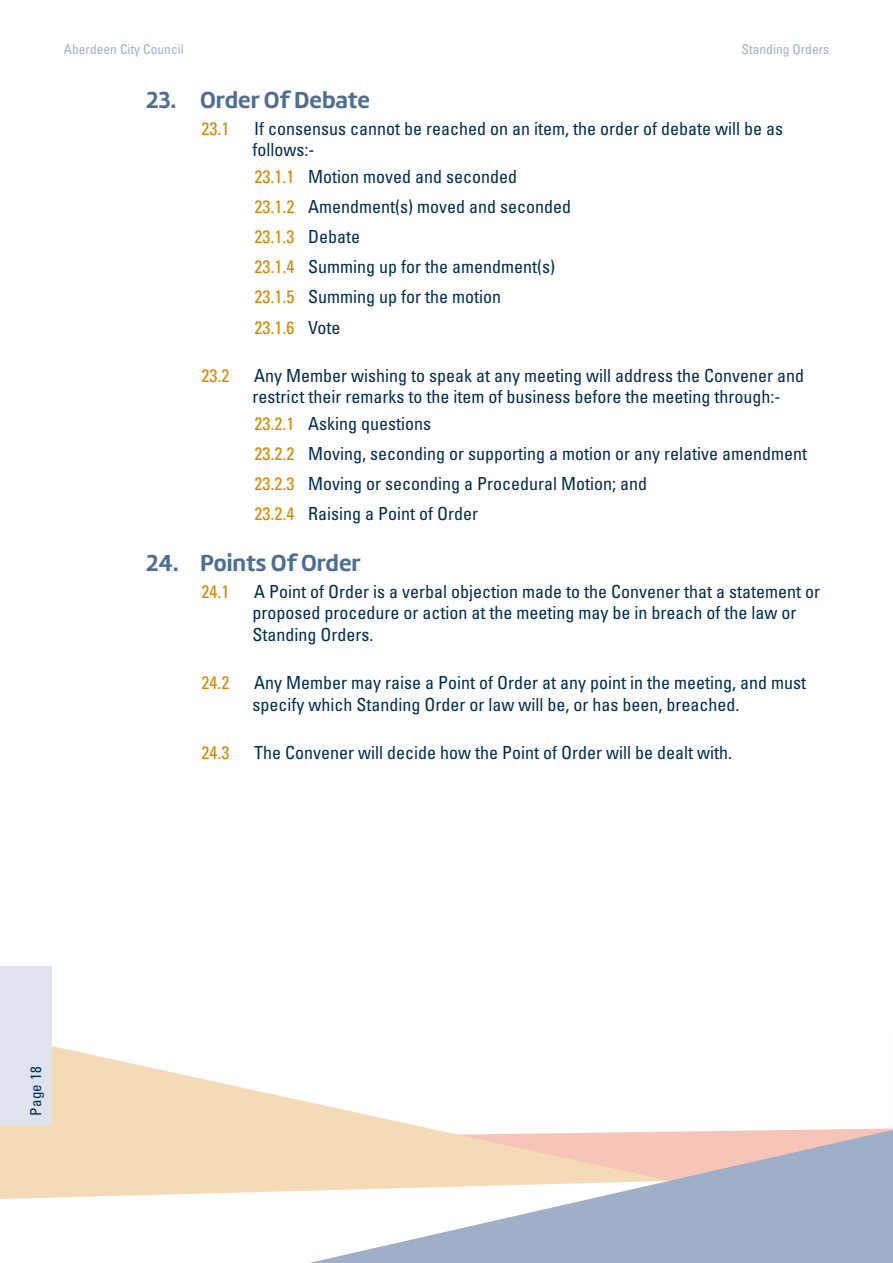
<style>
.page{position:relative;width:893px;height:1263px;background:#fff}
.page>*{position:absolute;margin:0;border:0;box-sizing:border-box;transform-origin:0 0}
.t1{font:700 24px "Marine";color:#4d6e92}
.t2{font:condensed 18px/30.2px "Univers";color:#002c50}
.t3{font:condensed 18px "Univers";color:#d38700}
.t4{font:condensed 15px "Univers";letter-spacing:.02em;color:#002c50}
.t5{font:condensed 13.5px "Univers";color:#a0afc8}
.s1{color:#d38700}
</style>
<div class="page">
<svg style="left:309px;top:1199px;width:584px;height:64px;fill:#a0afc8"></svg>
<svg style="left:0;top:1046px;width:454px;height:153px;fill:#f4dab6"></svg>
<svg style="left:454px;top:1128px;width:439px;height:71px;background:#dac8c6"></svg>
<div style="left:0;top:966px;width:52px;height:159px;background:#dee3ed"></div>
<p class="t5" style="left:64px;top:40px;width:121px">Aberdeen City Council</p>
<p class="t5" style="left:741px;top:40px;width:89px">Standing Orders</p>
<h1 class="t1" style="left:146px;top:84px;width:225px">23. Order Of Debate</h1>
<p class="t3" style="left:201px;top:117px;width:29px">23.1</p>
<p class="t2" style="left:253px;top:117px;width:532px;line-height:21.6px">If consensus cannot be reached on an item, the order of debate will be as follows:-</p>
<p class="t2" style="left:255px;top:161px;width:318px"><span class="s1">23.1.1</span> Motion moved and seconded<br><span class="s1">23.1.2</span> Amendment(s) moved and seconded<br><span class="s1">23.1.3</span> Debate<br><span class="s1">23.1.4</span> Summing up for the amendment(s)<br><span class="s1">23.1.5</span> Summing up for the motion<br><span class="s1">23.1.6</span> Vote</p>
<p class="t3" style="left:201px;top:364px;width:29px">23.2</p>
<p class="t2" style="left:253px;top:364px;width:553px;line-height:21.6px">Any Member wishing to speak at any meeting will address the Convener and restrict their remarks to the item of business before the meeting through:-</p>
<p class="t2" style="left:255px;top:408px;width:554px"><span class="s1">23.2.1</span> Asking questions<br><span class="s1">23.2.2</span> Moving, seconding or supporting a motion or any relative amendment <span class="s1">23.2.3</span> Moving or seconding a Procedural Motion; and<br><span class="s1">23.2.4</span> Raising a Point of Order</p>
<h1 class="t1" style="left:146px;top:547px;width:216px">24. Points Of Order</h1>
<p class="t3" style="left:201px;top:580px;width:29px">24.1</p>
<p class="t2" style="left:253px;top:580px;width:569px;line-height:21.6px">A Point of Order is a verbal objection made to the Convener that a statement or proposed procedure or action at the meeting may be in breach of the law or<br>Standing Orders.</p>
<p class="t3" style="left:201px;top:671px;width:29px">24.2</p>
<p class="t2" style="left:253px;top:672px;width:555px;line-height:21.6px">Any Member may raise a Point of Order at any point in the meeting, and must specify which Standing Order or law will be, or has been, breached.</p>
<p class="t3" style="left:201px;top:741px;width:29px">24.3</p>
<p class="t2" style="left:254px;top:737px;width:479px">The Convener will decide how the Point of Order will be dealt with.</p>
<p class="t4" style="left:26px;top:1116px;width:51px;rotate:-90deg">Page 18</p>
</div>
